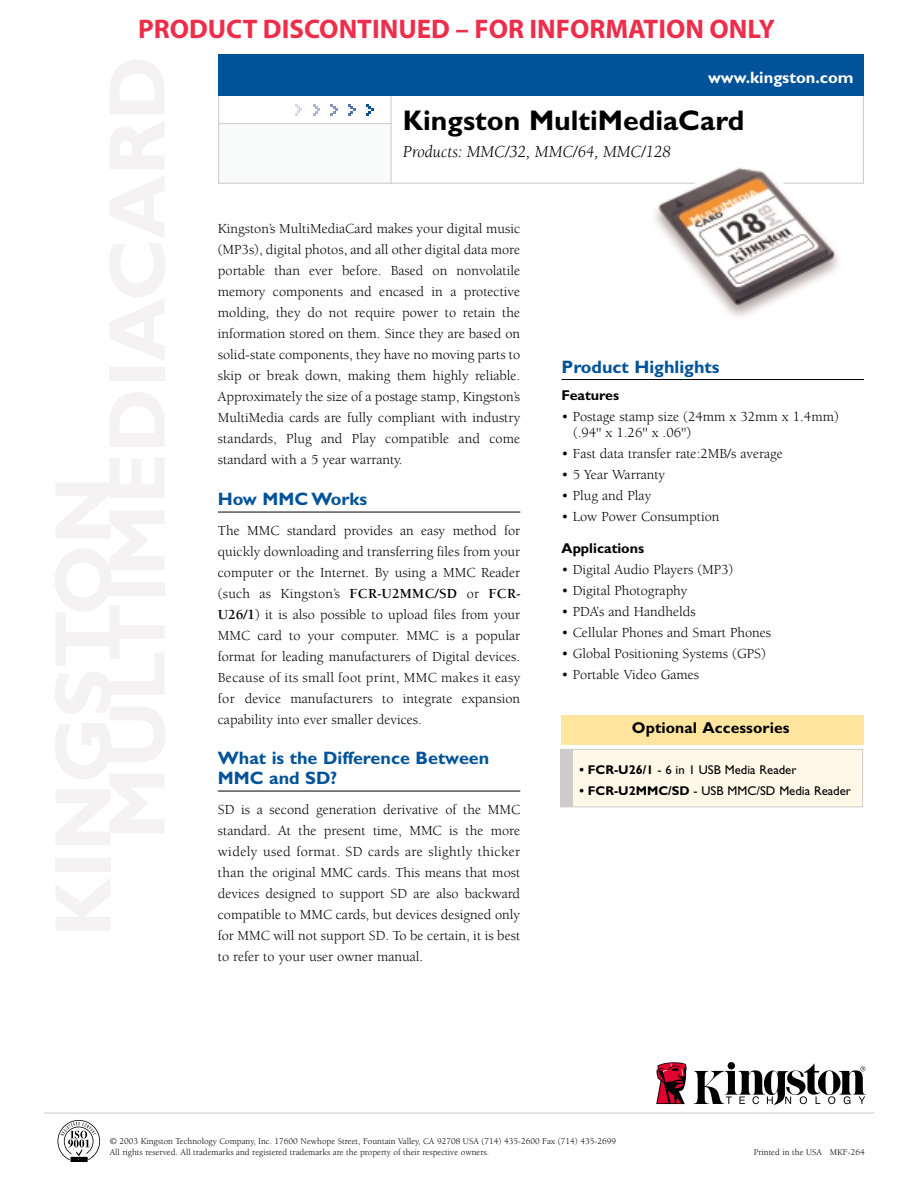
<style>
.page{position:relative;width:918px;height:1188px;background:#fff}
.page>*{position:absolute;margin:0;border:0;box-sizing:border-box;transform-origin:0 0}
.t1{font:700 28.5px "Gill Sans";color:#000}
.t2{font:700 27px "Myriad Pro";color:#ee2d4b}
.t3{font:700 18px/19.5px "Gill Sans";color:#005399}
.t4{font:italic 17.25px "Berkeley";color:#000}
.t5{font:700 16.5px "Gill Sans";color:#fff}
.t6{font:700 15.75px "Gill Sans";letter-spacing:.005em;color:#000}
.t7{font:14.25px/21px "Berkeley";color:#000;text-align:justify}
.t8{font:700 14.25px "Gill Sans";color:#000}
.t9{font:12.75px "Gill Sans";color:#000}
.t10{font:9px/10.5px "Berkeley";color:#000}
.s1{font-weight:700}
</style>
<div class="page">
<div style="left:219px;top:124px;width:172px;height:60px;background:#f9fbfb"></div>
<hr style="left:391px;top:96px;width:1px;height:88px;background:#cecbcc">
<hr style="left:218px;top:123px;width:173px;height:1px;background:#cecbcc">
<hr style="left:218px;top:512px;width:302px;height:1px;background:#000">
<hr style="left:218px;top:791px;width:302px;height:1px;background:#000">
<hr style="left:562px;top:379px;width:302px;height:1px;background:#000">
<div style="left:218px;top:54px;width:646px;height:42px;background:#005399"></div>
<svg style="left:296px;top:105px;width:6px;height:10px"></svg>
<svg style="left:313px;top:105px;width:7px;height:10px"></svg>
<svg style="left:331px;top:104px;width:7px;height:12px"></svg>
<svg style="left:348px;top:104px;width:7px;height:12px"></svg>
<svg style="left:366px;top:104px;width:7px;height:12px"></svg>
<svg style="left:58px;top:1120px;width:42px;height:42px"></svg>
<div style="left:728px;top:1062px;width:7px;height:7px;background:#000;border-radius:50%"></div>
<svg style="left:694px;top:1064px;width:172px;height:41px"></svg>
<svg style="left:656px;top:1062px;width:31px;height:42px"></svg>
<hr style="left:44px;top:1113px;width:831px;height:1px;background:#cecbcc">
<img style="left:645px;top:167px;width:204px;height:150px">
<div style="left:561px;top:749px;width:302px;height:58px;background:#fff7e7"></div>
<div style="left:561px;top:749px;width:302px;height:58px;border:1px solid #cecbcc"></div>
<div style="left:561px;top:749px;width:12px;height:58px;background:#cecbcc"></div>
<div style="left:561px;top:715px;width:302px;height:29px;background:#ffe59e"></div>
<h2 class="t2" style="left:138px;top:11px;width:639px">PRODUCT DISCONTINUED – FOR INFORMATION ONLY</h2>
<p class="t5" style="left:708px;top:71px;width:147px">www.kingston.com</p>
<h1 class="t1" style="left:403px;top:111px;width:343px">Kingston MultiMediaCard</h1>
<p class="t4" style="left:403px;top:145px;width:269px">Products: MMC/32, MMC/64, MMC/128</p>
<p class="t7" style="left:218px;top:220px;width:304px">Kingston’s MultiMediaCard makes your digital music (MP3s), digital photos, and all other digital data more portable than ever before. Based on nonvolatile memory components and encased in a protective molding, they do not require power to retain the information stored on them. Since they are based on solid-state components, they have no moving parts to skip or break down, making them highly reliable.<br>Approximately the size of a postage stamp, Kingston’s MultiMedia cards are fully compliant with industry standards, Plug and Play compatible and come standard with a 5 year warranty.</p>
<p class="t3" style="left:218px;top:491px;width:151px">How MMC Works</p>
<p class="t7" style="left:218px;top:521px;width:304px">The MMC standard provides an easy method for quickly downloading and transferring files from your computer or the Internet. By using a MMC Reader (such as Kingston’s <span class="s1">FCR-U2MMC/SD</span> or <span class="s1">FCR-U26/1</span>) it is also possible to upload files from your MMC card to your computer. MMC is a popular format for leading manufacturers of Digital devices.<br>Because of its small foot print, MMC makes it easy for device manufacturers to integrate expansion capability into ever smaller devices.</p>
<p class="t3" style="left:218px;top:750px;width:273px">What is the Difference Between<br>MMC and SD?</p>
<p class="t7" style="left:218px;top:800px;width:304px">SD is a second generation derivative of the MMC standard. At the present time, MMC is the more widely used format. SD cards are slightly thicker than the original MMC cards. This means that most devices designed to support SD are also backward compatible to MMC cards, but devices designed only for MMC will not support SD. To be certain, it is best to refer to your user owner manual.</p>
<p class="t3" style="left:562px;top:359px;width:160px">Product Highlights</p>
<p class="t8" style="left:562px;top:390px;width:59px">Features</p>
<p class="t7" style="left:573px;top:409px;width:267px;line-height:16.5px;text-indent:-12px">• Postage stamp size (24mm x 32mm x 1.4mm) (.94'' x 1.26'' x .06'')</p>
<p class="t7" style="left:562px;top:445px;width:223px">• Fast data transfer rate:2MB/s average</p>
<p class="t7" style="left:562px;top:466px;width:105px">• 5 Year Warranty</p>
<p class="t7" style="left:562px;top:487px;width:91px">• Plug and Play</p>
<p class="t7" style="left:562px;top:508px;width:160px">• Low Power Consumption</p>
<p class="t8" style="left:562px;top:543px;width:84px">Applications</p>
<p class="t7" style="left:562px;top:560px;width:173px">• Digital Audio Players (MP3)</p>
<p class="t7" style="left:562px;top:581px;width:128px">• Digital Photography</p>
<p class="t7" style="left:562px;top:602px;width:136px">• PDA’s and Handhelds</p>
<p class="t7" style="left:562px;top:623px;width:211px">• Cellular Phones and Smart Phones</p>
<p class="t7" style="left:562px;top:644px;width:206px">• Global Positioning Systems (GPS)</p>
<p class="t7" style="left:562px;top:665px;width:139px">• Portable Video Games</p>
<p class="t6" style="left:632px;top:723px;width:159px">Optional Accessories</p>
<p class="t9" style="left:579px;top:765px;width:219px"><span class="s1">• FCR-U26/1</span> - 6 in 1 USB Media Reader</p>
<p class="t9" style="left:579px;top:786px;width:273px"><span class="s1">• FCR-U2MMC/SD</span> - USB MMC/SD Media Reader</p>
<p class="t10" style="left:110px;top:1137px;width:508px">© 2003 Kingston Technology Company, Inc. 17600 Newhope Street, Fountain Valley, CA 92708 USA (714) 435-2600 Fax (714) 435-2699<br>All rights reserved. All trademarks and registered trademarks are the property of their respective owners.</p>
<p class="t10" style="left:754px;top:1147px;width:113px">Printed in the USA MKF-264</p>
</div>
